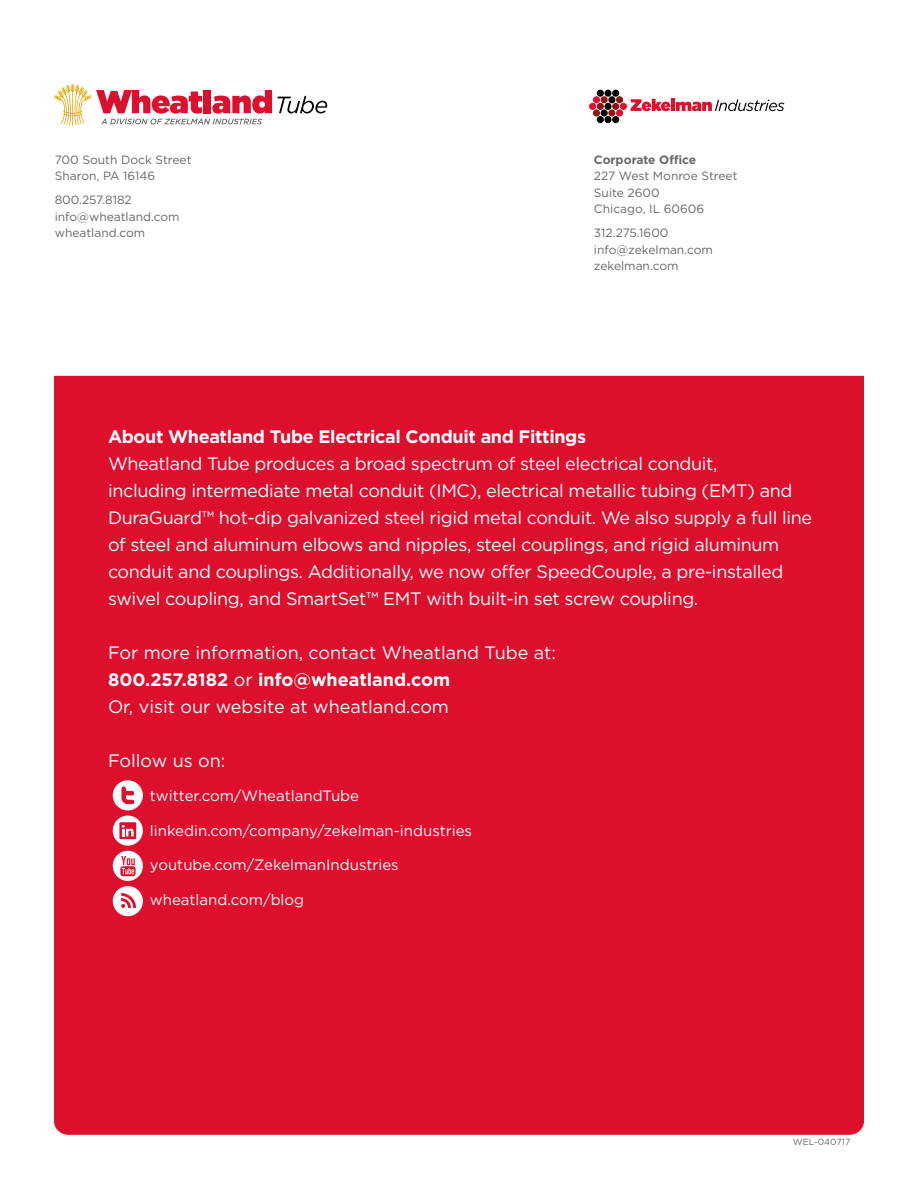
<style>
.page{position:relative;width:918px;height:1188px;background:#fff}
.page>*{position:absolute;margin:0;border:0;box-sizing:border-box;transform-origin:0 0}
.t1{font:18px/27px "Gotham";letter-spacing:-.02em;color:#fff}
.t2{font:18px/27px "Gotham";color:#fff}
.t3{font:700 18px "Gotham";letter-spacing:-.02em;color:#fff}
.t4{font:15px "Gotham";color:#fff}
.t5{font:12px/16.5px "Gotham";color:#666767}
.t6{font:700 12px "Gotham";letter-spacing:-.005em;color:#666767}
.t7{font:9px "Gotham";color:#666767}
.s1{font-weight:700}
</style>
<div class="page">
<svg style="left:54px;top:84px;width:273px;height:42px"></svg>
<div style="left:597px;top:90px;width:7px;height:7px;background:#000;border-radius:50%"></div>
<div style="left:604px;top:90px;width:8px;height:7px;background:#000;border-radius:50%"></div>
<div style="left:612px;top:90px;width:7px;height:7px;background:#000;border-radius:50%"></div>
<div style="left:593px;top:96px;width:7px;height:7px;background:#de0e2d;border-radius:50%"></div>
<div style="left:616px;top:96px;width:7px;height:7px;background:#911412;border-radius:50%"></div>
<div style="left:589px;top:103px;width:7px;height:7px;background:#de0e2d;border-radius:50%"></div>
<div style="left:604px;top:103px;width:8px;height:7px;background:#000;border-radius:50%"></div>
<div style="left:601px;top:96px;width:7px;height:7px;background:#911412;border-radius:50%"></div>
<div style="left:608px;top:96px;width:7px;height:7px;background:#000;border-radius:50%"></div>
<div style="left:597px;top:103px;width:7px;height:7px;background:#911412;border-radius:50%"></div>
<div style="left:612px;top:103px;width:7px;height:7px;background:#911412;border-radius:50%"></div>
<div style="left:601px;top:109px;width:7px;height:8px;background:#000;border-radius:50%"></div>
<div style="left:608px;top:109px;width:7px;height:8px;background:#911412;border-radius:50%"></div>
<div style="left:620px;top:103px;width:7px;height:7px;background:#de0e2d;border-radius:50%"></div>
<div style="left:593px;top:109px;width:7px;height:8px;background:#911412;border-radius:50%"></div>
<div style="left:616px;top:109px;width:7px;height:8px;background:#de0e2d;border-radius:50%"></div>
<div style="left:597px;top:116px;width:7px;height:7px;background:#000;border-radius:50%"></div>
<div style="left:604px;top:116px;width:8px;height:7px;background:#000;border-radius:50%"></div>
<div style="left:612px;top:116px;width:7px;height:7px;background:#000;border-radius:50%"></div>
<svg style="left:631px;top:99px;width:39px;height:12px"></svg>
<hr style="left:671px;top:99px;width:4px;height:12px;background:#de0e2d">
<svg style="left:676px;top:99px;width:109px;height:12px"></svg>
<div style="left:54px;top:376px;width:810px;height:759px;background:#de0e2d"></div>
<svg style="left:113px;top:780px;width:30px;height:30px"></svg>
<svg style="left:113px;top:816px;width:30px;height:100px"></svg>
<p class="t5" style="left:55px;top:151px;width:138px">700 South Dock Street<br>Sharon, PA 16146</p>
<p class="t5" style="left:55px;top:192px;width:126px">800.257.8182 info@wheatland.com wheatland.com</p>
<p class="t6" style="left:594px;top:152px;width:104px">Corporate Office</p>
<p class="t5" style="left:594px;top:168px;width:145px">227 West Monroe Street<br>Suite 2600<br>Chicago, IL 60606</p>
<p class="t5" style="left:594px;top:225px;width:120px">312.275.1600 info@zekelman.com zekelman.com</p>
<p class="t3" style="left:108px;top:425px;width:480px">About Wheatland Tube Electrical Conduit and Fittings</p>
<p class="t1" style="left:108px;top:450px;width:706px">Wheatland Tube produces a broad spectrum of steel electrical conduit,<br>including intermediate metal conduit (IMC), electrical metallic tubing (EMT) and DuraGuard™ hot-dip galvanized steel rigid metal conduit. We also supply a full line of steel and aluminum elbows and nipples, steel couplings, and rigid aluminum conduit and couplings. Additionally, we now offer SpeedCouple, a pre-installed swivel coupling, and SmartSet™ EMT with built-in set screw coupling.</p>
<p class="t2" style="left:108px;top:639px;width:449px">For more information, contact Wheatland Tube at:<br><span class="s1">800.257.8182</span> or <span class="s1">info@wheatland.com<br></span>Or, visit our website at wheatland.com</p>
<p class="t2" style="left:108px;top:747px;width:119px">Follow us on:</p>
<p class="t4" style="left:150px;top:786px;width:211px">twitter.com/WheatlandTube</p>
<p class="t4" style="left:150px;top:821px;width:324px">linkedin.com/company/zekelman-industries</p>
<p class="t4" style="left:150px;top:855px;width:250px">youtube.com/ZekelmanIndustries</p>
<p class="t4" style="left:150px;top:890px;width:156px">wheatland.com/blog</p>
<p class="t7" style="left:793px;top:1136px;width:59px">WEL-040717</p>
</div>
